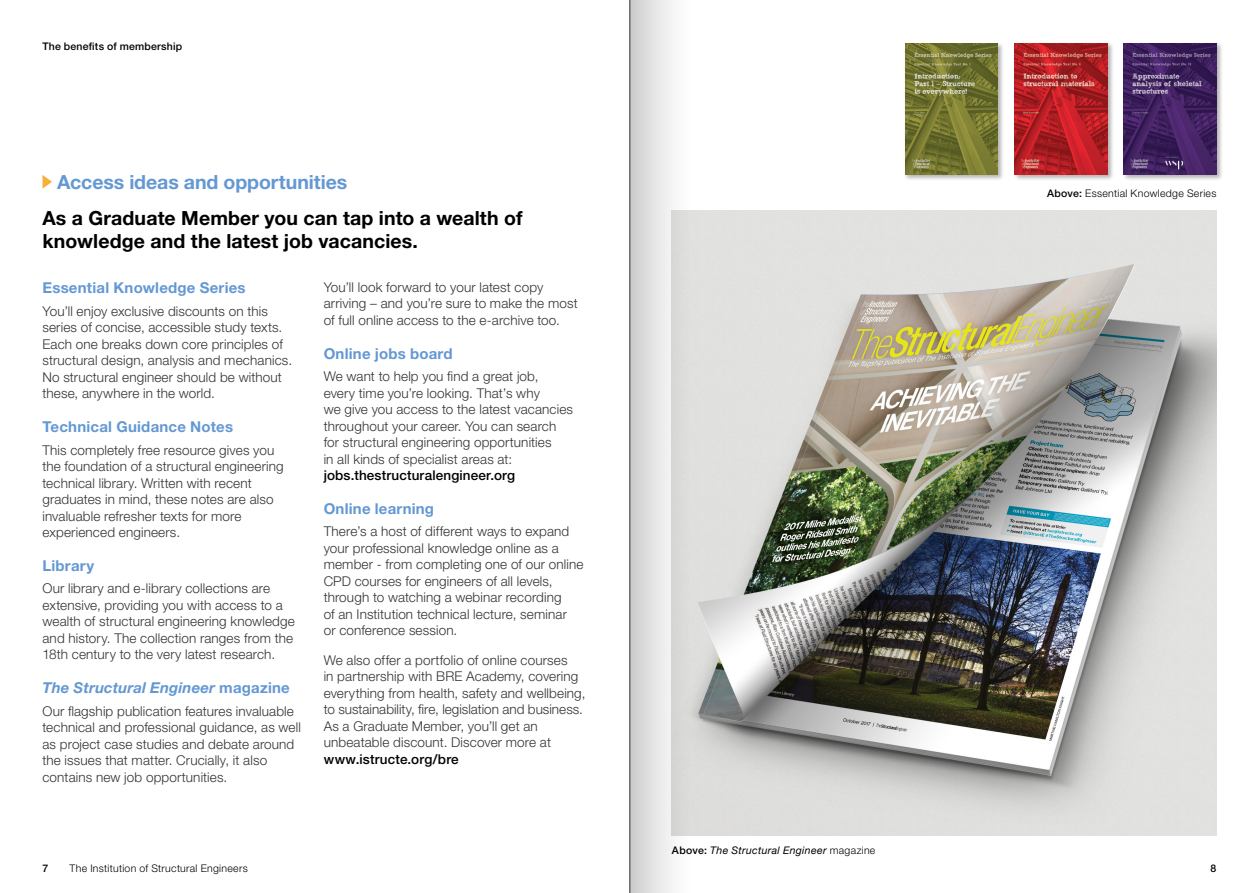
<style>
.page{position:relative;width:1259px;height:893px;background:#fff}
.page>*{position:absolute;margin:0;border:0;box-sizing:border-box;transform-origin:0 0}
.Standfirst{font:700 19.5px/23.4px "Helvetica Neue LT Std";letter-spacing:.005em;color:#000}
.Header_B{font:700 19.5px "Helvetica Neue LT Std";letter-spacing:-.005em;color:#6498d3}
.Header_C{font:700 15px "Helvetica Neue LT Std";letter-spacing:.015em;color:#6498d3}
.Header_C-2{font:italic 700 15px "Helvetica Neue LT Std";letter-spacing:.005em;color:#6498d3}
.Body{font:300 13.5px/16.5px "Helvetica Neue LT Std";letter-spacing:.01em;color:#333}
.Body-2{font:300 10.5px "Helvetica Neue LT Std";letter-spacing:.03em;color:#000}
.Body-3{font:italic 10.5px "Helvetica Neue LT Std";letter-spacing:.03em;color:#000}
.Body-4{font:500 10.5px "Helvetica Neue LT Std";letter-spacing:.02em;color:#000}
.s1{font-style:normal}
.s2{font-weight:500;color:#000}
.s3{font-weight:500;font-style:normal}
.s4{font-weight:300;font-style:normal}
.s5{font-weight:500}
</style>
<div class="page">
<img style="left:709px;top:211px;width:507px;height:625px">
<div style="left:904px;top:42px;width:100px;height:139px;background:#000;opacity:.3"></div>
<img style="left:905px;top:43px;width:93px;height:132px">
<div style="left:1013px;top:42px;width:100px;height:139px;background:#000;opacity:.3"></div>
<img style="left:1014px;top:43px;width:93px;height:132px">
<div style="left:1122px;top:42px;width:101px;height:139px;background:#000;opacity:.3"></div>
<img style="left:1123px;top:43px;width:93px;height:132px">
<svg style="left:42px;top:175px;width:10px;height:14px"></svg>
<svg style="left:629px;top:0;width:80px;height:892px"></svg>
<p class="Body-4" style="left:42px;top:40px;width:141px">The benefits of membership</p>
<p class="Header_B" style="left:57px;top:170px;width:292px">Access ideas and opportunities</p>
<p class="Standfirst" style="left:42px;top:206px;width:481px">As a Graduate Member you can tap into a wealth of knowledge and the latest job vacancies.</p>
<p class="Header_C" style="left:42px;top:278px;width:205px">Essential Knowledge Series</p>
<p class="Body" style="left:42px;top:302px;width:251px">You’ll enjoy exclusive discounts on this series of concise, accessible study texts.<br>Each one breaks down core principles of structural design, analysis and mechanics.<br>No structural engineer should be without these, anywhere in the world.</p>
<p class="Header_C" style="left:42px;top:417px;width:192px">Technical Guidance Notes</p>
<p class="Body" style="left:42px;top:441px;width:243px">This completely free resource gives you the foundation of a structural engineering technical library. Written with recent graduates in mind, these notes are also invaluable refresher texts for more experienced engineers.</p>
<p class="Header_C" style="left:42px;top:556px;width:53px">Library</p>
<p class="Body" style="left:42px;top:580px;width:254px">Our library and e-library collections are extensive, providing you with access to a wealth of structural engineering knowledge and history. The collection ranges from the 18th century to the very latest research.</p>
<p class="Header_C-2" style="left:42px;top:678px;width:249px">The Structural Engineer <span class="s1">magazine</span></p>
<p class="Body" style="left:42px;top:702px;width:260px">Our flagship publication features invaluable technical and professional guidance, as well as project case studies and debate around the issues that matter. Crucially, it also contains new job opportunities.</p>
<p class="Body" style="left:324px;top:278px;width:255px">You’ll look forward to your latest copy arriving – and you’re sure to make the most of full online access to the e-archive too.</p>
<p class="Header_C" style="left:324px;top:344px;width:131px">Online jobs board</p>
<p class="Body" style="left:324px;top:368px;width:251px">We want to help you find a great job, every time you’re looking. That’s why<br>we give you access to the latest vacancies throughout your career. You can search for structural engineering opportunities<br>in all kinds of specialist areas at: <span class="s2">jobs.thestructuralengineer.org</span></p>
<p class="Header_C" style="left:324px;top:499px;width:112px">Online learning</p>
<p class="Body" style="left:324px;top:523px;width:261px">There’s a host of different ways to expand your professional knowledge online as a member - from completing one of our online CPD courses for engineers of all levels, through to watching a webinar recording<br>of an Institution technical lecture, seminar<br>or conference session.</p>
<p class="Body" style="left:324px;top:651px;width:263px">We also offer a portfolio of online courses<br>in partnership with BRE Academy, covering everything from health, safety and wellbeing, to sustainability, fire, legislation and business.<br>As a Graduate Member, you’ll get an unbeatable discount. Discover more at <span class="s2">www.istructe.org/bre</span></p>
<p class="Body-3" style="left:672px;top:844px;width:205px"><span class="s3">Above:</span> The Structural Engineer <span class="s4">magazine</span></p>
<p class="Body-2" style="left:1047px;top:186px;width:171px"><span class="s5">Above:</span> Essential Knowledge Series</p>
<p class="Body-4" style="left:42px;top:861px;width:7px">7</p>
<p class="Body-2" style="left:70px;top:861px;width:180px">The Institution of Structural Engineers</p>
<p class="Body-4" style="left:1210px;top:861px;width:7px">8</p>
</div>
